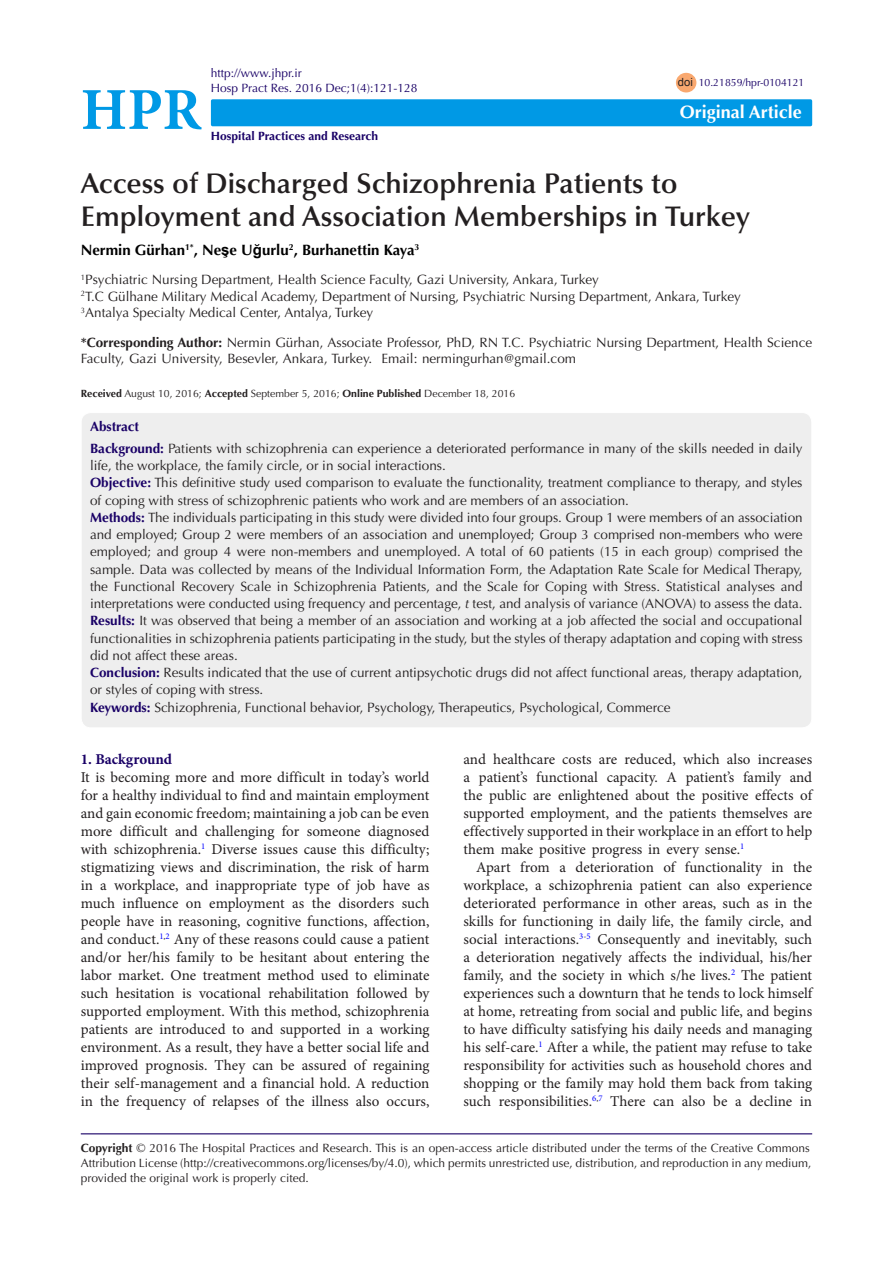
<style>
.page{position:relative;width:893px;height:1263px;background:#fff}
.page>*{position:absolute;margin:0;border:0;box-sizing:border-box;transform-origin:0 0}
.t1{font:700 59.55px "Minion Pro";color:#0099e5}
.t2{font:600 28.5px/33px "Optima LT Std";color:#231f20}
.t3{font:700 18px "Optima LT Std";color:#fff}
.Default{font:15px/18px "Minion Pro";color:#231f20;text-align:justify}
.t4{font:700 15px "Optima LT Std";color:#000}
.List_Paragraph{font:700 15px "Minion Pro";color:#190066}
.t5{font:13.5px/17.2px "Optima LT Std";color:#231f20}
.t6{font:12px/15px "Optima LT Std";color:#231f20}
.t7{font:12px "Optima LT Std";color:#190066}
.t8{font:700 12px "Optima LT Std";color:#190066}
.t9{font:11.25px "Arial";color:#231f20}
.t10{font:10.5px "Optima LT Std";color:#231f20}
.t11{font:10.5px "Optima LT Std";color:#190066}
.s1{font-family:"Arial"}
.s2{font-weight:700}
.s3{font-weight:700;color:#190066}
.s4{font-style:italic}
</style>
<div class="page">
<hr style="left:81px;top:1133px;width:731px;height:1px;background:#190066">
<div style="left:81px;top:413px;width:731px;height:315px;background:#eee;border-radius:10px"></div>
<div style="left:676px;top:73px;width:20px;height:19px;background:#f9a86f;border-radius:50%"></div>
<div style="left:211px;top:99px;width:601px;height:27px;background:#0099e5;border-radius:2px"></div>
<p class="t1" style="left:81px;top:68px;width:122px">HPR</p>
<p class="t7" style="left:211px;top:66px;width:92px">http://www.jhpr.ir</p>
<p class="t7" style="left:211px;top:81px;width:208px">Hosp Pract Res. 2016 Dec;1(4):121-128</p>
<p class="t8" style="left:211px;top:128px;width:169px">Hospital Practices and Research</p>
<p class="t9" style="left:678px;top:75px;width:17px">doi</p>
<p class="t11" style="left:699px;top:76px;width:107px">10.21859/hpr-0104121</p>
<p class="t3" style="left:680px;top:102px;width:124px">Original Article</p>
<p class="t2" style="left:81px;top:167px;width:671px">Access of Discharged Schizophrenia Patients to<br>Employment and Association Memberships in Turkey</p>
<p class="t4" style="left:81px;top:241px;width:340px">Nermin Gürhan<sup>1*</sup>, Ne<span class="s1">ş</span>e U<span class="s1">ğ</span>urlu<sup>2</sup>, Burhanettin Kaya<sup>3</sup></p>
<p class="t5" style="left:81px;top:271px;width:520px"><sup>1</sup>Psychiatric Nursing Department, Health Science Faculty, Gazi University, Ankara, Turkey</p>
<p class="t5" style="left:81px;top:288px;width:662px"><sup>2</sup>T.C Gülhane Military Medical Academy, Department of Nursing, Psychiatric Nursing Department, Ankara, Turkey</p>
<p class="t5" style="left:81px;top:304px;width:294px"><sup>3</sup>Antalya Specialty Medical Center, Antalya, Turkey</p>
<p class="t5" style="left:81px;top:334px;width:733px;line-height:16.5px"><span class="s2">*Corresponding Author:</span> Nermin Gürhan, Associate Professor, PhD, RN T.C. Psychiatric Nursing Department, Health Science<br>Faculty, Gazi University, Besevler, Ankara, Turkey. Email: nermingurhan@gmail.com</p>
<p class="t10" style="left:81px;top:388px;width:436px"><span class="s2">Received</span> August 10, 2016; <span class="s2">Accepted</span> September 5, 2016; <span class="s2">Online Published</span> December 18, 2016</p>
<p class="t5" style="left:90px;top:416px;width:714px;line-height:21.5px"><span class="s3">Abstract<br>Background:</span> Patients with schizophrenia can experience a deteriorated performance in many of the skills needed in daily</p>
<p class="t5" style="left:90px;top:457px;width:714px">life, the workplace, the family circle, or in social interactions.<br><span class="s3">Objective:</span> This definitive study used comparison to evaluate the functionality, treatment compliance to therapy, and styles of coping with stress of schizophrenic patients who work and are members of an association.<br><span class="s3">Methods:</span> The individuals participating in this study were divided into four groups. Group 1 were members of an association and employed; Group 2 were members of an association and unemployed; Group 3 comprised non-members who were employed; and group 4 were non-members and unemployed. A total of 60 patients (15 in each group) comprised the sample. Data was collected by means of the Individual Information Form, the Adaptation Rate Scale for Medical Therapy, the Functional Recovery Scale in Schizophrenia Patients, and the Scale for Coping with Stress. Statistical analyses and interpretations were conducted using frequency and percentage, <span class="s4">t</span> test, and analysis of variance (ANOVA) to assess the data.<br><span class="s3">Results:</span> It was observed that being a member of an association and working at a job affected the social and occupational functionalities in schizophrenia patients participating in the study, but the styles of therapy adaptation and coping with stress did not affect these areas.<br><span class="s3">Conclusion:</span> Results indicated that the use of current antipsychotic drugs did not affect functional areas, therapy adaptation, or styles of coping with stress.<br><span class="s3">Keywords:</span> Schizophrenia, Functional behavior, Psychology, Therapeutics, Psychological, Commerce</p>
<p class="List_Paragraph" style="left:81px;top:748px;width:93px">1. Background</p>
<p class="Default" style="left:81px;top:768px;width:350px">It is becoming more and more difficult in today’s world for a healthy individual to find and maintain employment and gain economic freedom; maintaining a job can be even more difficult and challenging for someone diagnosed with schizophrenia.<sup>1</sup> Diverse issues cause this difficulty; stigmatizing views and discrimination, the risk of harm in a workplace, and inappropriate type of job have as much influence on employment as the disorders such people have in reasoning, cognitive functions, affection, and conduct.<sup>1</sup><sup>,</sup><sup>2</sup> Any of these reasons could cause a patient and/or her/his family to be hesitant about entering the labor market. One treatment method used to eliminate such hesitation is vocational rehabilitation followed by supported employment. With this method, schizophrenia patients are introduced to and supported in a working environment. As a result, they have a better social life and improved prognosis. They can be assured of regaining their self-management and a financial hold. A reduction in the frequency of relapses of the illness also occurs,</p>
<p class="Default" style="left:463px;top:750px;width:350px">and healthcare costs are reduced, which also increases a patient’s functional capacity. A patient’s family and the public are enlightened about the positive effects of supported employment, and the patients themselves are effectively supported in their workplace in an effort to help them make positive progress in every sense.<sup>1</sup></p>
<p class="Default" style="left:463px;top:858px;width:350px;text-indent:13px">Apart from a deterioration of functionality in the workplace, a schizophrenia patient can also experience deteriorated performance in other areas, such as in the skills for functioning in daily life, the family circle, and social interactions.<sup>3</sup><sup>-</sup><sup>5</sup> Consequently and inevitably, such a deterioration negatively affects the individual, his/her family, and the society in which s/he lives.<sup>2</sup> The patient experiences such a downturn that he tends to lock himself at home, retreating from social and public life, and begins to have difficulty satisfying his daily needs and managing his self-care.<sup>1</sup> After a while, the patient may refuse to take responsibility for activities such as household chores and shopping or the family may hold them back from taking such responsibilities.<sup>6</sup><sup>,</sup><sup>7</sup> There can also be a decline in</p>
<p class="t6" style="left:81px;top:1140px;width:732px"><span class="s2">Copyright</span> © 2016 The Hospital Practices and Research. This is an open-access article distributed under the terms of the Creative Commons<br>Attribution License (http://creativecommons.org/licenses/by/4.0), which permits unrestricted use, distribution, and reproduction in any medium, provided the original work is properly cited.</p>
</div>
